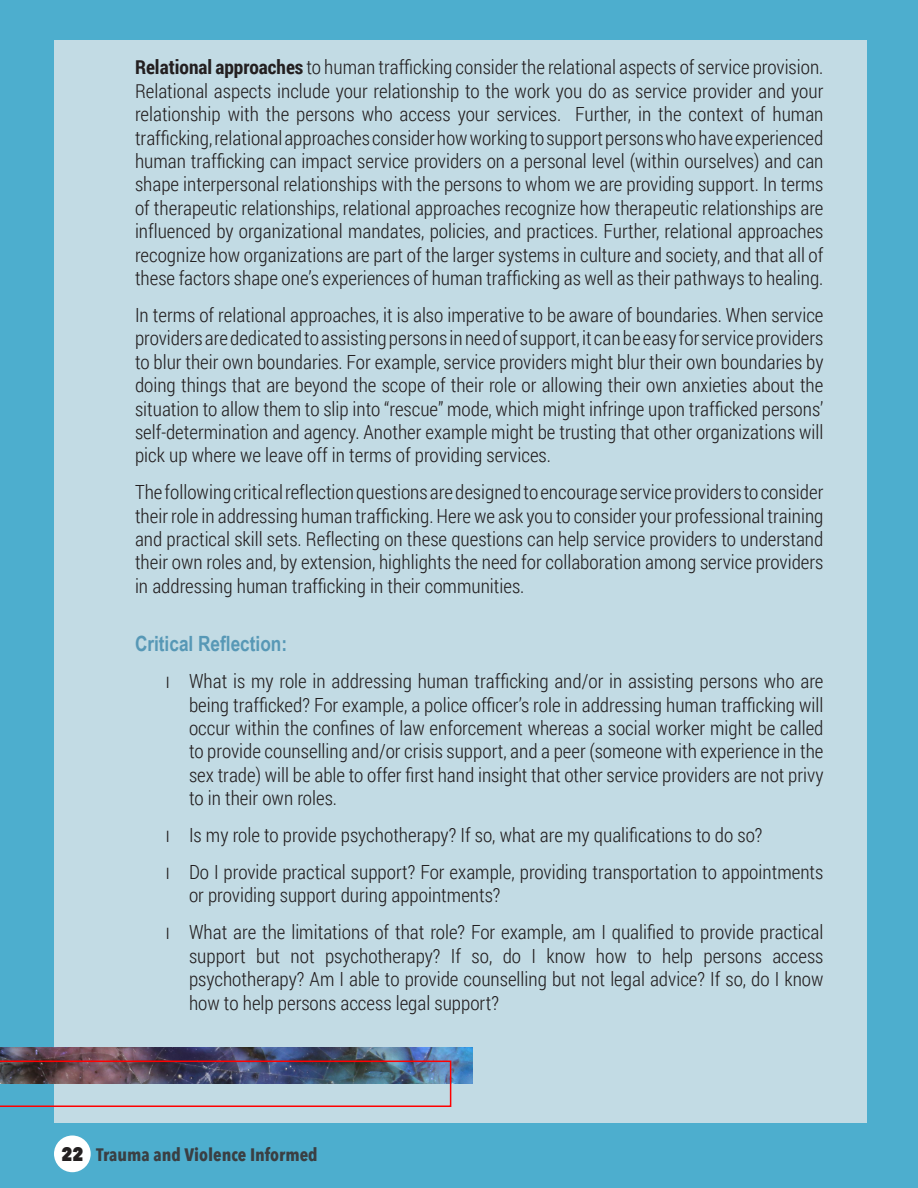
<style>
.page{position:relative;width:918px;height:1188px;background:#4daece}
.page>*{position:absolute;margin:0;border:0;box-sizing:border-box;transform-origin:0 0}
.Body_Text_Critical_R{font:700 21px "Arial Narrow";color:#5798b6}
.Body_Text{font:300 19.5px/23.4px "Roboto Condensed";color:#231f20;text-align:justify}
.t1{font:700 18px "Avenir Next Condensed";color:#3a3f43}
.s1{font-weight:700}
.s2{font-family:"Avenir Next Condensed";font-weight:400;font-size:22.5px}
.s3{font-weight:800;font-size:19.5px;color:#231f20}
</style>
<div class="page">
<div style="left:54px;top:1136px;width:37px;height:36px;background:#fff;border-radius:50%"></div>
<div style="left:54px;top:40px;width:812px;height:1083px;background:#c2dbe4"></div>
<img style="left:0;top:1047px;width:473px;height:37px">
<img style="left:0;top:1061px;width:451px;height:46px">
<p class="Body_Text" style="left:135px;top:55px;width:690px"><span class="s1">Relational approaches</span> to human trafficking consider the relational aspects of service provision.<br>Relational aspects include your relationship to the work you do as service provider and your relationship with the persons who access your services. Further, in the context of human trafficking, relational approaches consider how working to support persons who have experienced human trafficking can impact service providers on a personal level (within ourselves) and can shape interpersonal relationships with the persons to whom we are providing support. In terms of therapeutic relationships, relational approaches recognize how therapeutic relationships are influenced by organizational mandates, policies, and practices. Further, relational approaches recognize how organizations are part of the larger systems in culture and society, and that all of these factors shape one’s experiences of human trafficking as well as their pathways to healing.</p>
<p class="Body_Text" style="left:135px;top:303px;width:690px">In terms of relational approaches, it is also imperative to be aware of boundaries. When service providers are dedicated to assisting persons in need of support, it can be easy for service providers to blur their own boundaries. For example, service providers might blur their own boundaries by doing things that are beyond the scope of their role or allowing their own anxieties about the situation to allow them to slip into “rescue” mode, which might infringe upon trafficked persons’ self-determination and agency. Another example might be trusting that other organizations will pick up where we leave off in terms of providing services.</p>
<p class="Body_Text" style="left:135px;top:480px;width:690px">The following critical reflection questions are designed to encourage service providers to consider their role in addressing human trafficking. Here we ask you to consider your professional training and practical skill sets. Reflecting on these questions can help service providers to understand their own roles and, by extension, highlights the need for collaboration among service providers in addressing human trafficking in their communities.</p>
<p class="Body_Text_Critical_R" style="left:135px;top:628px;width:154px">Critical Reflection:</p>
<p class="Body_Text" style="left:189px;top:669px;width:636px;text-indent:-27px"><span class="s2">︴</span> What is my role in addressing human trafficking and/or in assisting persons who are being trafficked? For example, a police officer’s role in addressing human trafficking will occur within the confines of law enforcement whereas a social worker might be called to provide counselling and/or crisis support, and a peer (someone with experience in the sex trade) will be able to offer first hand insight that other service providers are not privy to in their own roles.</p>
<p class="Body_Text" style="left:162px;top:823px;width:602px"><span class="s2">︴</span> Is my role to provide psychotherapy? If so, what are my qualifications to do so?</p>
<p class="Body_Text" style="left:189px;top:860px;width:636px;text-indent:-27px"><span class="s2">︴</span> Do I provide practical support? For example, providing transportation to appointments or providing support during appointments?</p>
<p class="Body_Text" style="left:189px;top:920px;width:636px;text-indent:-27px"><span class="s2">︴</span> What are the limitations of that role? For example, am I qualified to provide practical support but not psychotherapy? If so, do I know how to help persons access psychotherapy? Am I able to provide counselling but not legal advice? If so, do I know how to help persons access legal support?</p>
<p class="t1" style="left:61px;top:1143px;width:258px"><span class="s3">22</span> Trauma and Violence Informed</p>
</div>
